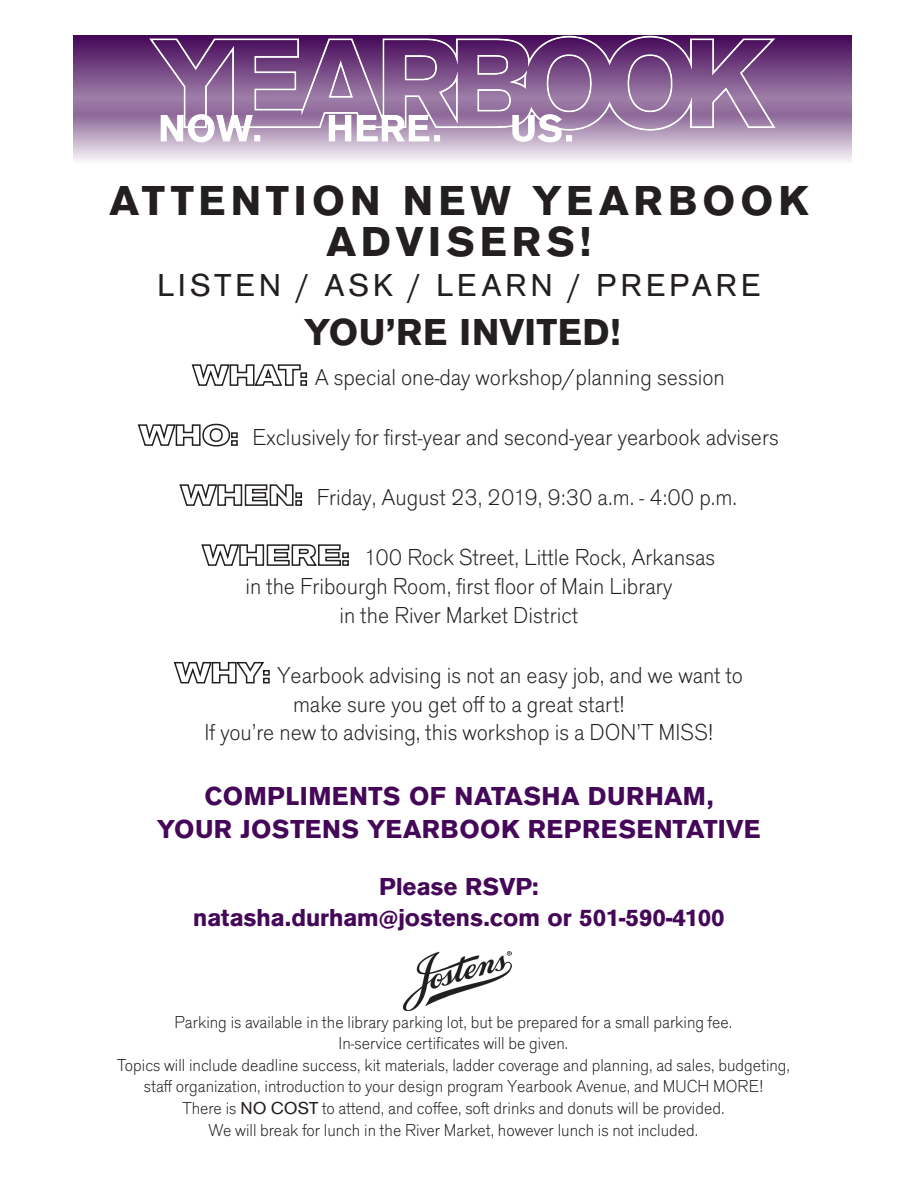
<style>
.page{position:relative;width:918px;height:1188px;background:#fff}
.page>*{position:absolute;margin:0;border:0;box-sizing:border-box;transform-origin:0 0}
.t1{font:700 43.5px "AYT Craft Gothic";letter-spacing:.115em;color:#231f20}
.t2{font:700 39px "AYT Craft Gothic";letter-spacing:.015em;color:#231f20}
.t3{font:33px "AYT Craft Gothic";letter-spacing:.115em;color:#231f20}
.t4{font:700 27px "AYT Craft Gothic";letter-spacing:.015em;color:#450758}
.t5{font:700 25.5px "AYT Craft Gothic";color:#450758}
.t6{font:300 24px "AYT Craft Gothic";color:#231f20}
.t7{font:300 18px "AYT Craft Gothic";color:#231f20}
.s1{font-weight:400}
</style>
<div class="page">
<svg style="left:191px;top:364px;width:111px;height:22px"></svg>
<div style="left:300px;top:372px;width:7px;height:6px;border:2px solid #231f20"></div>
<div style="left:300px;top:380px;width:7px;height:6px;border:2px solid #231f20"></div>
<svg style="left:137px;top:423px;width:94px;height:24px"></svg>
<div style="left:231px;top:432px;width:7px;height:6px;border:2px solid #231f20"></div>
<div style="left:231px;top:440px;width:7px;height:6px;border:2px solid #231f20"></div>
<svg style="left:179px;top:484px;width:115px;height:22px"></svg>
<div style="left:295px;top:492px;width:7px;height:6px;border:2px solid #231f20"></div>
<div style="left:295px;top:500px;width:7px;height:6px;border:2px solid #231f20"></div>
<svg style="left:201px;top:544px;width:140px;height:22px"></svg>
<div style="left:342px;top:552px;width:7px;height:6px;border:2px solid #231f20"></div>
<div style="left:342px;top:560px;width:7px;height:6px;border:2px solid #231f20"></div>
<svg style="left:173px;top:661px;width:97px;height:23px"></svg>
<img style="left:403px;top:951px;width:108px;height:59px">
<svg style="left:74px;top:35px;width:778px;height:126px;background:#9c7ba6"></svg>
<img style="left:149px;top:35px;width:628px;height:123px">
<p class="t1" style="left:110px;top:177px;width:700px">ATTENTION NEW YEARBOOK</p>
<p class="t1" style="left:326px;top:217px;width:267px">ADVISERS!</p>
<p class="t3" style="left:157px;top:267px;width:605px">LISTEN / ASK / LEARN / PREPARE</p>
<p class="t2" style="left:305px;top:310px;width:318px">YOU’RE INVITED!</p>
<p class="t6" style="left:315px;top:364px;width:412px">A special one-day workshop/planning session</p>
<p class="t6" style="left:253px;top:424px;width:528px">Exclusively for first-year and second-year yearbook advisers</p>
<p class="t6" style="left:317px;top:484px;width:422px">Friday, August 23, 2019, 9:30 a.m. - 4:00 p.m.</p>
<p class="t6" style="left:364px;top:544px;width:353px">100 Rock Street, Little Rock, Arkansas</p>
<p class="t6" style="left:245px;top:573px;width:429px">in the Fribourgh Room, first floor of Main Library</p>
<p class="t6" style="left:340px;top:602px;width:240px">in the River Market District</p>
<p class="t6" style="left:277px;top:662px;width:467px">Yearbook advising is not an easy job, and we want to</p>
<p class="t6" style="left:293px;top:690px;width:333px">make sure you get off to a great start!</p>
<p class="t6" style="left:205px;top:719px;width:510px">If you’re new to advising, this workshop is a DON’T MISS!</p>
<p class="t4" style="left:204px;top:781px;width:511px">COMPLIMENTS OF NATASHA DURHAM,</p>
<p class="t4" style="left:157px;top:813px;width:605px">YOUR JOSTENS YEARBOOK REPRESENTATIVE</p>
<p class="t5" style="left:379px;top:872px;width:161px">Please RSVP:</p>
<p class="t5" style="left:193px;top:903px;width:533px">natasha.durham@jostens.com or 501-590-4100</p>
<p class="t7" style="left:175px;top:1012px;width:559px">Parking is available in the library parking lot, but be prepared for a small parking fee.</p>
<p class="t7" style="left:339px;top:1033px;width:231px">In-service certificates will be given.</p>
<p class="t7" style="left:117px;top:1055px;width:674px">Topics will include deadline success, kit materials, ladder coverage and planning, ad sales, budgeting,</p>
<p class="t7" style="left:144px;top:1077px;width:621px">staff organization, introduction to your design program Yearbook Avenue, and MUCH MORE!</p>
<p class="t7" style="left:182px;top:1098px;width:544px">There is <span class="s1">NO COST</span> to attend, and coffee, soft drinks and donuts will be provided.</p>
<p class="t7" style="left:209px;top:1120px;width:491px">We will break for lunch in the River Market, however lunch is not included.</p>
</div>
